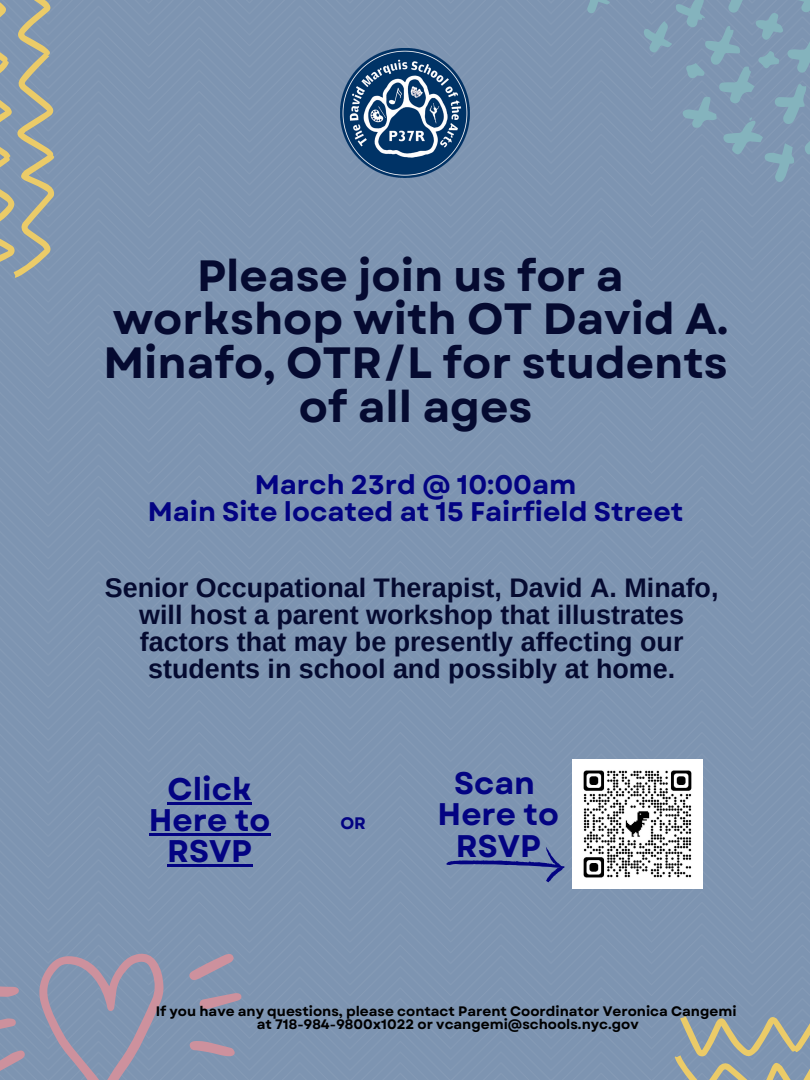
<style>
.page{position:relative;width:810px;height:1080px;background:#7d94b1}
.page>*{position:absolute;margin:0;border:0;box-sizing:border-box;transform-origin:0 0}
.t1{font:700 43.75px/43.6px "Garet";color:#050a30;text-align:center}
.t2{font:700 31.25px/30.9px "Garet";color:#030382;text-align:center}
.t3{font:700 31.19px/31.2px "Garet";color:#030382;text-align:center}
.t4{font:700 26.88px/26.8px "Arimo";color:#050a30;text-align:center}
.t5{font:700 26.88px/26.8px "Garet";color:#030382;text-align:center}
.t6{font:700 16.69px "Garet";color:#030382}
.t7{font:700 13.75px/13.6px "Garet";color:#000;text-align:center}
</style>
<div class="page">
<svg style="left:675px;top:1004px;width:135px;height:76px;background:#939fa2"></svg>
<svg style="left:0;top:0;width:55px;height:278px;background:#95a0a1"></svg>
<svg style="left:578px;top:0;width:33px;height:15px"></svg>
<svg style="left:640px;top:0;width:170px;height:208px;background:#7e99b3"></svg>
<svg style="left:0;top:953px;width:242px;height:127px;background:#8b94ae"></svg>
<img style="left:340px;top:48px;width:130px;height:130px">
<img style="left:573px;top:759px;width:129px;height:130px">
<svg style="left:446px;top:847px;width:119px;height:35px;background:#6e82ab"></svg>
<hr style="left:167px;top:802px;width:85px;height:3px;background:#030382">
<hr style="left:149px;top:833px;width:121px;height:3px;background:#030382">
<hr style="left:167px;top:864px;width:85px;height:3px;background:#030382">
<h1 class="t1" style="left:103px;top:254px;width:627px">Please join us for a workshop with OT David A.<br>Minafo, OTR/L for students of all ages</h1>
<p class="t5" style="left:148px;top:471px;width:537px">March 23rd @ 10:00am<br>Main Site located at 15 Fairfield Street</p>
<p class="t4" style="left:105px;top:575px;width:615px">Senior Occupational Therapist, David A. Minafo, will host a parent workshop that illustrates factors that may be presently affecting our students in school and possibly at home.</p>
<p class="t2" style="left:149px;top:774px;width:123px">Click<br>Here to<br>RSVP</p>
<p class="t6" style="left:340px;top:812px;width:27px">OR</p>
<p class="t3" style="left:438px;top:768px;width:123px">Scan<br>Here to<br>RSVP</p>
<p class="t7" style="left:156px;top:1004px;width:582px">If you have any questions, please contact Parent Coordinator Veronica Cangemi at 718-984-9800x1022 or vcangemi@schools.nyc.gov</p>
</div>
